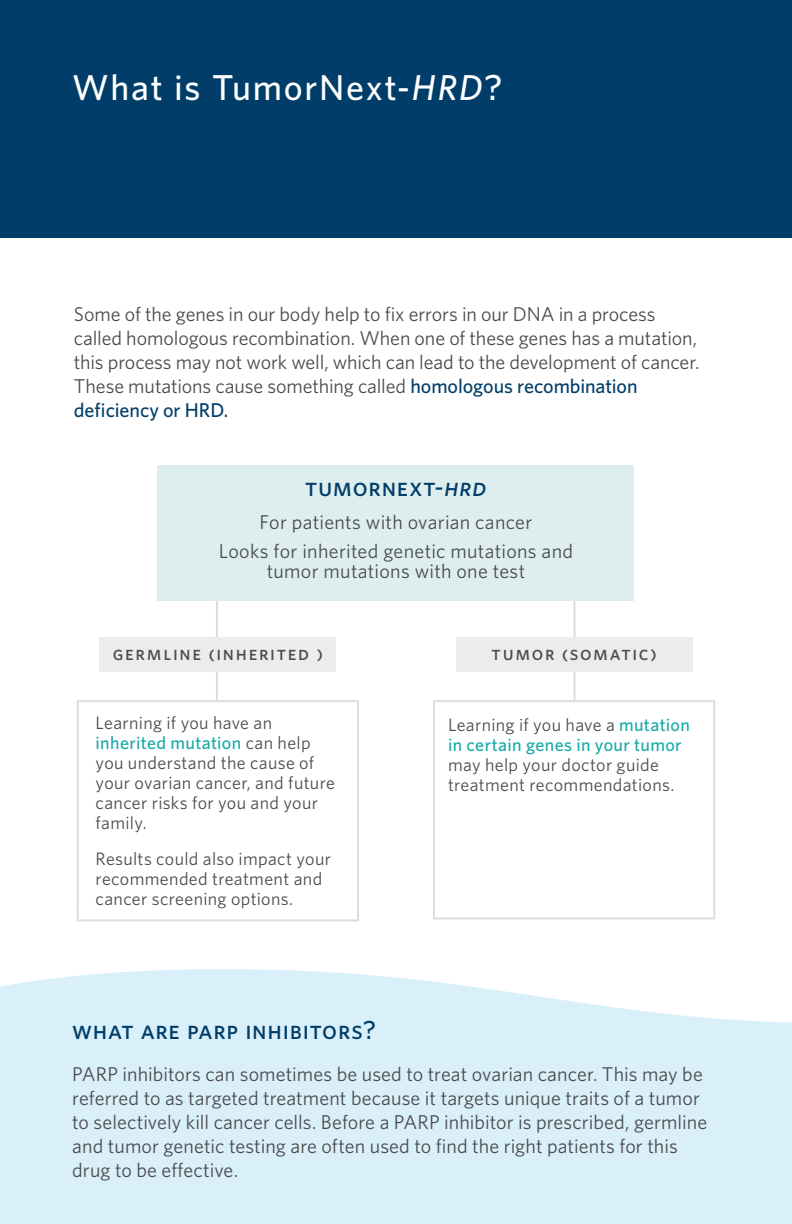
<style>
.page{position:relative;width:792px;height:1224px;background:#fff}
.page>*{position:absolute;margin:0;border:0;box-sizing:border-box;transform-origin:0 0}
.Titles{font:500 36px "Whitney";letter-spacing:.045em;color:#fff}
.whitney_sub_head{font:26px "Whitney Medium SC";letter-spacing:.025em;color:#003e69}
.Section_text{font:20px/24px "Whitney";color:#4b4c4d}
.Titles-2{font:20px/20px "Whitney";letter-spacing:.015em;color:#4b4c4d;text-align:center}
.Titles-3{font:20px "Whitney Medium SC";letter-spacing:.085em;color:#4b4c4d}
.Titles-4{font:18px/20px "Whitney";letter-spacing:.02em;color:#4b4c4d}
.s1{font-style:italic}
.s2{font-weight:500;color:#003e69}
.s3{font-family:"Whitney Medium SC Italic"}
.s4{font-weight:500;color:#15aaa8}
</style>
<div class="page">
<div style="left:0;top:0;width:792px;height:237px;background:#003e69"></div>
<div style="left:100px;top:637px;width:236px;height:35px;background:#ececee"></div>
<div style="left:456px;top:637px;width:236px;height:35px;background:#ececee"></div>
<div style="left:77px;top:700px;width:282px;height:221px;border:2px solid #dcdddf"></div>
<div style="left:433px;top:700px;width:282px;height:219px;border:2px solid #dcdddf"></div>
<svg style="left:0;top:969px;width:792px;height:255px;background:#dbf0fa"></svg>
<div style="left:158px;top:465px;width:476px;height:136px;background:#deeeee"></div>
<p class="Titles" style="left:72px;top:64px;width:432px">What is TumorNext-<span class="s1">HRD</span>?</p>
<p class="Section_text" style="left:74px;top:302px;width:627px">Some of the genes in our body help to fix errors in our DNA in a process called homologous recombination. When one of these genes has a mutation, this process may not work well, which can lead to the development of cancer.<br>These mutations cause something called <span class="s2">homologous recombination deficiency or HRD.</span></p>
<p class="whitney_sub_head" style="left:305px;top:471px;width:183px">tumornext-<span class="s3">hrd</span></p>
<p class="Titles-2" style="left:260px;top:512px;width:274px">For patients with ovarian cancer</p>
<p class="Titles-2" style="left:219px;top:541px;width:356px">Looks for inherited genetic mutations and tumor mutations with one test</p>
<p class="Titles-3" style="left:113px;top:641px;width:212px">germline (inherited )</p>
<p class="Titles-3" style="left:492px;top:641px;width:166px">tumor (somatic)</p>
<p class="Titles-4" style="left:96px;top:712px;width:241px">Learning if you have an <span class="s4">inherited mutation</span> can help you understand the cause of your ovarian cancer, and future cancer risks for you and your family.</p>
<p class="Titles-4" style="left:96px;top:848px;width:237px">Results could also impact your recommended treatment and cancer screening options.</p>
<p class="whitney_sub_head" style="left:72px;top:1014px;width:305px">what are parp inhibitors?</p>
<p class="Titles-4" style="left:448px;top:714px;width:243px">Learning if you have a <span class="s4">mutation in certain genes in your tumor </span>may help your doctor guide treatment recommendations.</p>
<p class="Section_text" style="left:72px;top:1061px;width:637px">PARP inhibitors can sometimes be used to treat ovarian cancer. This may be referred to as targeted treatment because it targets unique traits of a tumor to selectively kill cancer cells. Before a PARP inhibitor is prescribed, germline and tumor genetic testing are often used to find the right patients for this drug to be effective.</p>
</div>
